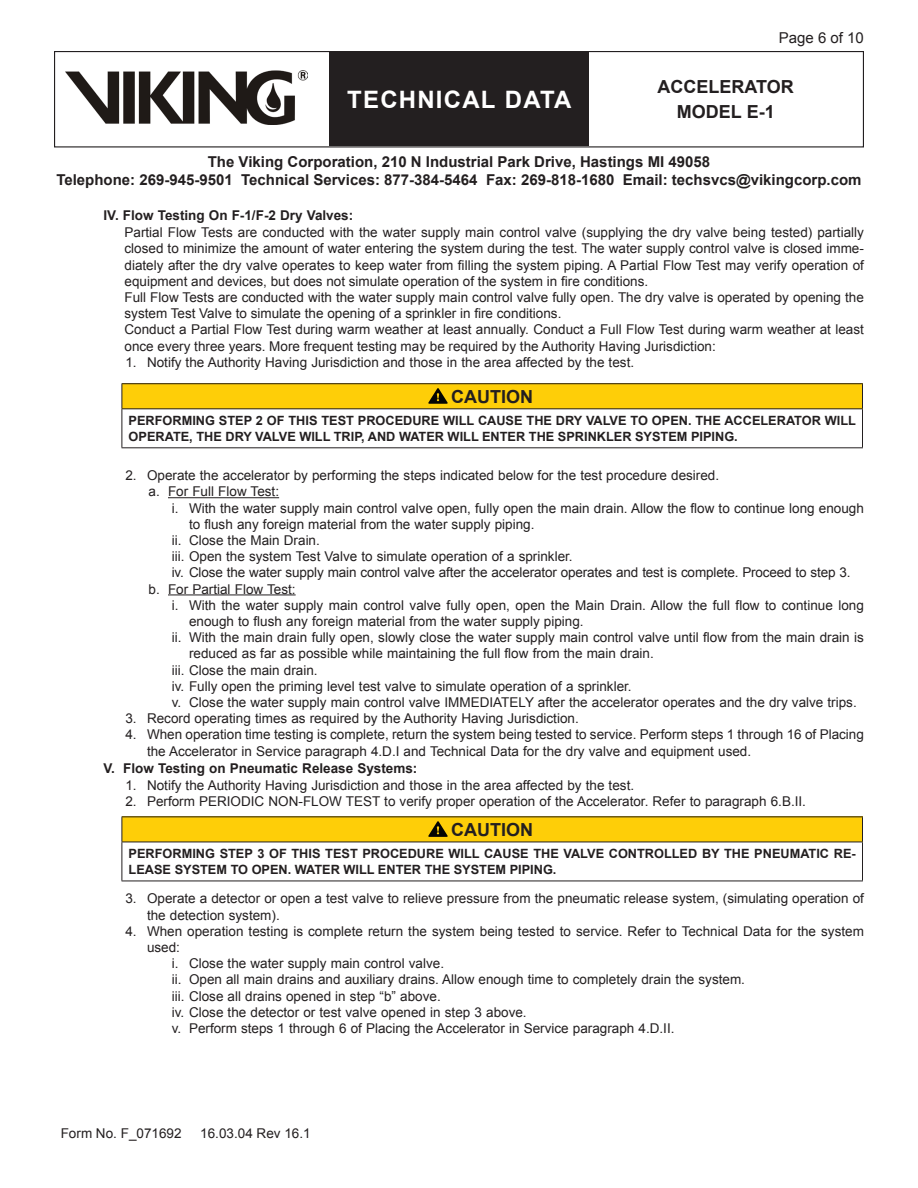
<style>
.page{position:relative;width:918px;height:1188px;background:#fff}
.page>*{position:absolute;margin:0;border:0;box-sizing:border-box;transform-origin:0 0}
.t1{font:700 24px "Arial";letter-spacing:.05em;color:#fff}
.Body_Text{font:700 18px/24.9px "Arial";color:#231f20;text-align:center}
.t2{font:700 15px/18px "Arial";color:#231f20;text-align:center}
.t3{font:15px "Arial";color:#231f20}
.Steps_3_1{font:13.5px/16.2px "Arial";color:#231f20}
.Steps_1_1{font:13.5px/16.2px "Arial";color:#231f20}
.Body_Text_2{font:13.5px/16.2px "Arial";color:#231f20}
.Steps_2_1{font:13.5px "Arial";color:#231f20}
.Heading_2{font:700 13.5px "Arial";color:#231f20}
.Heading_2_1{font:700 13.5px "Arial";color:#231f20}
.t4{font:700 12.75px/16.2px "Arial";color:#231f20}
</style>
<div class="page">
<div style="left:54px;top:51px;width:810px;height:96px;border:1px solid #231f20"></div>
<div style="left:329px;top:52px;width:260px;height:94px;background:#231f20"></div>
<img style="left:65px;top:70px;width:243px;height:54px">
<hr style="left:168px;top:497px;width:111px;height:1px;background:#231f20">
<hr style="left:168px;top:594px;width:128px;height:1px;background:#231f20">
<div style="left:122px;top:817px;width:741px;height:25px;background:#fece08"></div>
<hr style="left:122px;top:816px;width:741px;height:1px;background:#231f20">
<svg style="left:122px;top:817px;width:1px;height:25px"></svg>
<svg style="left:862px;top:817px;width:1px;height:25px"></svg>
<hr style="left:122px;top:842px;width:741px;height:1px;background:#231f20">
<hr style="left:122px;top:842px;width:1px;height:39px;background:#231f20">
<hr style="left:862px;top:842px;width:1px;height:39px;background:#231f20">
<hr style="left:122px;top:881px;width:741px;height:1px;background:#231f20">
<svg style="left:428px;top:821px;width:20px;height:16px"></svg>
<div style="left:122px;top:384px;width:741px;height:25px;background:#fece08"></div>
<hr style="left:122px;top:383px;width:741px;height:1px;background:#231f20">
<svg style="left:122px;top:384px;width:1px;height:24px"></svg>
<svg style="left:862px;top:384px;width:1px;height:24px"></svg>
<hr style="left:122px;top:408px;width:741px;height:1px;background:#231f20">
<hr style="left:122px;top:409px;width:1px;height:38px;background:#231f20">
<hr style="left:862px;top:409px;width:1px;height:38px;background:#231f20">
<hr style="left:122px;top:447px;width:741px;height:1px;background:#231f20">
<svg style="left:428px;top:388px;width:20px;height:16px"></svg>
<p class="t3" style="left:779px;top:28px;width:87px">Page 6 of 10</p>
<h1 class="t1" style="left:347px;top:84px;width:226px">TECHNICAL DATA</h1>
<h2 class="Body_Text" style="left:658px;top:75px;width:138px">ACCELERATOR<br>MODEL E-1</h2>
<p class="t2" style="left:56px;top:153px;width:807px">The Viking Corporation, 210 N Industrial Park Drive, Hastings MI 49058<br>Telephone: 269-945-9501 Technical Services: 877-384-5464 Fax: 269-818-1680 Email: techsvcs@vikingcorp.com</p>
<p class="Heading_2_1" style="left:104px;top:206px;width:251px">IV. Flow Testing On F-1/F-2 Dry Valves:</p>
<p class="Body_Text_2" style="left:124px;top:224px;width:741px;text-align:justify">Partial Flow Tests are conducted with the water supply main control valve (supplying the dry valve being tested) partially closed to minimize the amount of water entering the system during the test. The water supply control valve is closed imme&shy;diately after the dry valve operates to keep water from filling the system piping. A Partial Flow Test may verify operation of equipment and devices, but does not simulate operation of the system in fire conditions.</p>
<p class="Body_Text_2" style="left:124px;top:289px;width:741px">Full Flow Tests are conducted with the water supply main control valve fully open. The dry valve is operated by opening the system Test Valve to simulate the opening of a sprinkler in fire conditions.</p>
<p class="Body_Text_2" style="left:124px;top:322px;width:741px">Conduct a Partial Flow Test during warm weather at least annually. Conduct a Full Flow Test during warm weather at least once every three years. More frequent testing may be required by the Authority Having Jurisdiction:</p>
<p class="Steps_1_1" style="left:125px;top:354px;width:510px">1. Notify the Authority Having Jurisdiction and those in the area affected by the test.</p>
<p class="Body_Text" style="left:451px;top:385px;width:83px">CAUTION</p>
<p class="t4" style="left:129px;top:413px;width:729px">PERFORMING STEP 2 OF THIS TEST PROCEDURE WILL CAUSE THE DRY VALVE TO OPEN. THE ACCELERATOR WILL<br>OPERATE, THE DRY VALVE WILL TRIP, AND WATER WILL ENTER THE SPRINKLER SYSTEM PIPING.</p>
<p class="Steps_1_1" style="left:125px;top:467px;width:595px">2. Operate the accelerator by performing the steps indicated below for the test procedure desired.</p>
<p class="Steps_2_1" style="left:148px;top:483px;width:132px">a. For Full Flow Test:</p>
<p class="Steps_3_1" style="left:189px;top:500px;width:676px;text-indent:-17px">i. With the water supply main control valve open, fully open the main drain. Allow the flow to continue long enough to flush any foreign material from the water supply piping.</p>
<p class="Steps_3_1" style="left:172px;top:532px;width:150px">ii. Close the Main Drain.</p>
<p class="Steps_3_1" style="left:172px;top:548px;width:403px">iii. Open the system Test Valve to simulate operation of a sprinkler.</p>
<p class="Steps_3_1" style="left:172px;top:565px;width:681px">iv. Close the water supply main control valve after the accelerator operates and test is complete. Proceed to step 3.</p>
<p class="Steps_2_1" style="left:148px;top:580px;width:149px">b. For Partial Flow Test:</p>
<p class="Steps_3_1" style="left:189px;top:597px;width:676px;text-indent:-17px">i. With the water supply main control valve fully open, open the Main Drain. Allow the full flow to continue long enough to flush any foreign material from the water supply piping.</p>
<p class="Steps_3_1" style="left:189px;top:629px;width:676px;text-indent:-17px">ii. With the main drain fully open, slowly close the water supply main control valve until flow from the main drain is reduced as far as possible while maintaining the full flow from the main drain.</p>
<p class="Steps_3_1" style="left:172px;top:662px;width:147px">iii. Close the main drain.</p>
<p class="Steps_3_1" style="left:172px;top:678px;width:461px">iv. Fully open the priming level test valve to simulate operation of a sprinkler.</p>
<p class="Steps_3_1" style="left:172px;top:694px;width:687px">v. Close the water supply main control valve IMMEDIATELY after the accelerator operates and the dry valve trips.</p>
<p class="Steps_1_1" style="left:125px;top:710px;width:455px">3. Record operating times as required by the Authority Having Jurisdiction.</p>
<p class="Steps_1_1" style="left:147px;top:727px;width:718px;text-indent:-22px">4. When operation time testing is complete, return the system being tested to service. Perform steps 1 through 16 of Placing the Accelerator in Service paragraph 4.D.I and Technical Data for the dry valve and equipment used.</p>
<p class="Heading_2" style="left:104px;top:759px;width:315px">V. Flow Testing on Pneumatic Release Systems:</p>
<p class="Steps_1_1" style="left:125px;top:777px;width:510px">1. Notify the Authority Having Jurisdiction and those in the area affected by the test.</p>
<p class="Steps_1_1" style="left:125px;top:794px;width:682px">2. Perform PERIODIC NON-FLOW TEST to verify proper operation of the Accelerator. Refer to paragraph 6.B.II.</p>
<p class="Body_Text" style="left:451px;top:818px;width:83px">CAUTION</p>
<p class="t4" style="left:129px;top:846px;width:729px">PERFORMING STEP 3 OF THIS TEST PROCEDURE WILL CAUSE THE VALVE CONTROLLED BY THE PNEUMATIC RE-<br>LEASE SYSTEM TO OPEN. WATER WILL ENTER THE SYSTEM PIPING.</p>
<p class="Steps_1_1" style="left:147px;top:891px;width:718px;text-indent:-22px">3. Operate a detector or open a test valve to relieve pressure from the pneumatic release system, (simulating operation of the detection system).</p>
<p class="Steps_1_1" style="left:147px;top:923px;width:718px;text-indent:-22px">4. When operation testing is complete return the system being tested to service. Refer to Technical Data for the system used:</p>
<p class="Steps_3_1" style="left:172px;top:956px;width:274px">i. Close the water supply main control valve.</p>
<p class="Steps_3_1" style="left:172px;top:972px;width:575px">ii. Open all main drains and auxiliary drains. Allow enough time to completely drain the system.</p>
<p class="Steps_3_1" style="left:172px;top:988px;width:271px">iii. Close all drains opened in step “b” above.</p>
<p class="Steps_3_1" style="left:172px;top:1004px;width:356px">iv. Close the detector or test valve opened in step 3 above.</p>
<p class="Steps_3_1" style="left:172px;top:1020px;width:504px">v. Perform steps 1 through 6 of Placing the Accelerator in Service paragraph 4.D.II.</p>
<p class="Body_Text_2" style="left:61px;top:1125px;width:122px">Form No. F_071692</p>
<p class="Body_Text_2" style="left:200px;top:1125px;width:112px">16.03.04 Rev 16.1</p>
</div>
